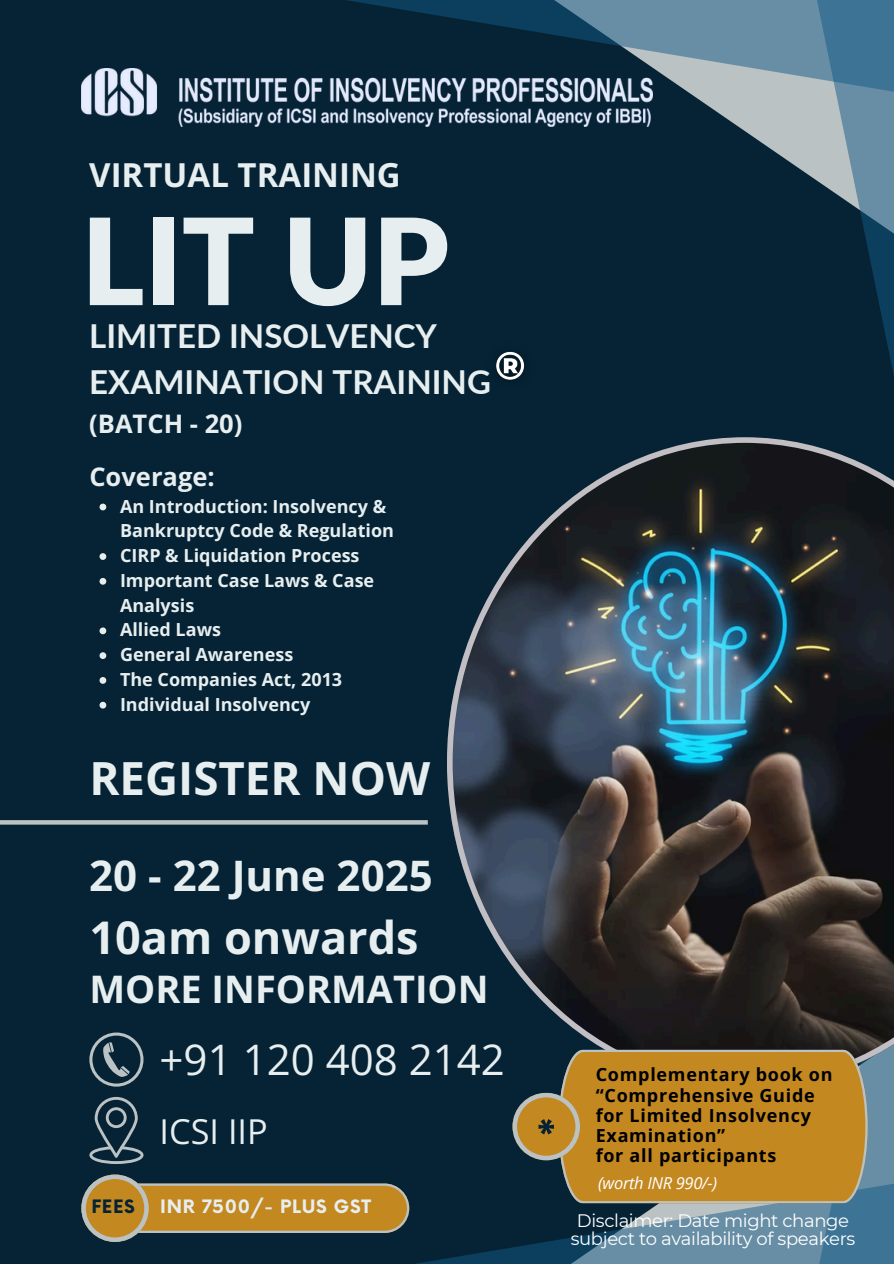
<style>
.page{position:relative;width:894px;height:1264px;background:#fff}
.page>*{position:absolute;margin:0;border:0;box-sizing:border-box;transform-origin:0 0}
.t1{font:900 120px "Lato";color:#e7eeef}
.t2{font:700 54px "Now";color:#052335}
.t3{font:700 45.6px "Open Sans";color:#e7eeef}
.t4{font:700 45px "Open Sans";color:#e7eeef}
.t5{font:700 42px "Open Sans";color:#e7eeef}
.t6{font:42px "Open Sans";color:#e7eeef}
.t7{font:700 37.95px "Open Sans";color:#e7eeef}
.t8{font:34.35px "Open Sans";color:#e7eeef}
.t9{font:700 33px/46.2px "Lato";color:#e7eeef}
.t10{font:700 33px "Open Sans";color:#e7eeef}
.t11{font:700 25.5px "Open Sans";color:#e7eeef}
.t12{font:700 18px/24.8px "Open Sans";color:#e7eeef}
.t13{font:700 18px/20.2px "Open Sans";letter-spacing:.04em;color:#000}
.t14{font:18px/18px "Montserrat";letter-spacing:-.02em;color:#fff;text-align:center}
.t15{font:700 18px "Now";letter-spacing:.04em;color:#e7eeef}
.t16{font:700 18px "Now";color:#052335}
.t17{font:italic 16.5px "Open Sans";letter-spacing:-.02em;color:#fff}
</style>
<div class="page">
<div style="left:0;top:0;width:893px;height:1263px;background:#052335"></div>
<svg style="left:652px;top:94px;width:161px;height:84px"></svg>
<svg style="left:813px;top:94px;width:80px;height:276px"></svg>
<svg style="left:347px;top:0;width:546px;height:94px"></svg>
<div style="left:867px;top:1087px;width:26px;height:93px;background:#678ea4"></div>
<svg style="left:409px;top:1180px;width:484px;height:83px"></svg>
<img style="left:447px;top:437px;width:446px;height:650px">
<svg style="left:0;top:820px;width:427px;height:4px;background:#b3bcbe"></svg>
<svg style="left:89px;top:1032px;width:54px;height:54px"></svg>
<div style="left:92px;top:1035px;width:48px;height:48px;background:#052335;border-radius:50%"></div>
<svg style="left:103px;top:1042px;width:27px;height:35px"></svg>
<svg style="left:89px;top:1096px;width:54px;height:67px"></svg>
<img style="left:81px;top:68px;width:571px;height:59px">
<svg style="left:558px;top:1049px;width:309px;height:153px;background:#be8726"></svg>
<svg style="left:512px;top:1092px;width:67px;height:68px;background:#aa8642"></svg>
<svg style="left:99px;top:503px;width:7px;height:7px"></svg>
<svg style="left:99px;top:553px;width:7px;height:7px"></svg>
<svg style="left:99px;top:578px;width:7px;height:6px"></svg>
<svg style="left:99px;top:627px;width:7px;height:7px"></svg>
<svg style="left:99px;top:652px;width:7px;height:7px"></svg>
<svg style="left:99px;top:677px;width:7px;height:6px"></svg>
<svg style="left:99px;top:701px;width:7px;height:7px"></svg>
<img style="left:496px;top:351px;width:28px;height:29px">
<svg style="left:81px;top:1174px;width:328px;height:67px"></svg>
<p class="t10" style="left:89px;top:152px;width:313px">VIRTUAL TRAINING</p>
<p class="t1" style="left:81px;top:187px;width:369px">LIT UP</p>
<p class="t9" style="left:89px;top:312px;width:403px">LIMITED INSOLVENCY<br>EXAMINATION TRAINING</p>
<p class="t11" style="left:89px;top:406px;width:155px">(BATCH - 20)</p>
<p class="t11" style="left:89px;top:458px;width:127px">Coverage:</p>
<p class="t12" style="left:120px;top:493px;width:275px">An Introduction: Insolvency &amp;<br>Bankruptcy Code &amp; Regulation</p>
<h2 class="t12" style="left:120px;top:543px;width:241px">CIRP &amp; Liquidation Process</h2>
<p class="t12" style="left:120px;top:567px;width:256px">Important Case Laws &amp; Case<br>Analysis</p>
<p class="t12" style="left:120px;top:617px;width:102px">Allied Laws</p>
<p class="t12" style="left:120px;top:642px;width:175px">General Awareness</p>
<p class="t12" style="left:120px;top:666px;width:224px">The Companies Act, 2013</p>
<p class="t12" style="left:120px;top:691px;width:192px">Individual Insolvency</p>
<p class="t3" style="left:89px;top:746px;width:342px">REGISTER NOW</p>
<p class="t5" style="left:89px;top:846px;width:345px">20 - 22 June 2025</p>
<p class="t4" style="left:89px;top:906px;width:330px">10am onwards</p>
<p class="t7" style="left:89px;top:962px;width:400px">MORE INFORMATION</p>
<h1 class="t6" style="left:159px;top:1030px;width:347px">+91 120 408 2142</h1>
<p class="t8" style="left:159px;top:1107px;width:110px">ICSI IIP</p>
<h3 class="t16" style="left:91px;top:1196px;width:45px">FEES</h3>
<h5 class="t15" style="left:160px;top:1196px;width:212px">INR 7500/- PLUS GST</h5>
<p class="t2" style="left:535px;top:1111px;width:22px">*</p>
<p class="t13" style="left:595px;top:1064px;width:238px">Complementary book on “Comprehensive Guide for Limited Insolvency<br>Examination”</p>
<p class="t13" style="left:595px;top:1145px;width:182px">for all participants</p>
<p class="t17" style="left:598px;top:1171px;width:120px">(worth INR 990/-)</p>
<h3 class="t14" style="left:570px;top:1211px;width:286px">Disclaimer: Date might change subject to availability of speakers</h3>
</div>
